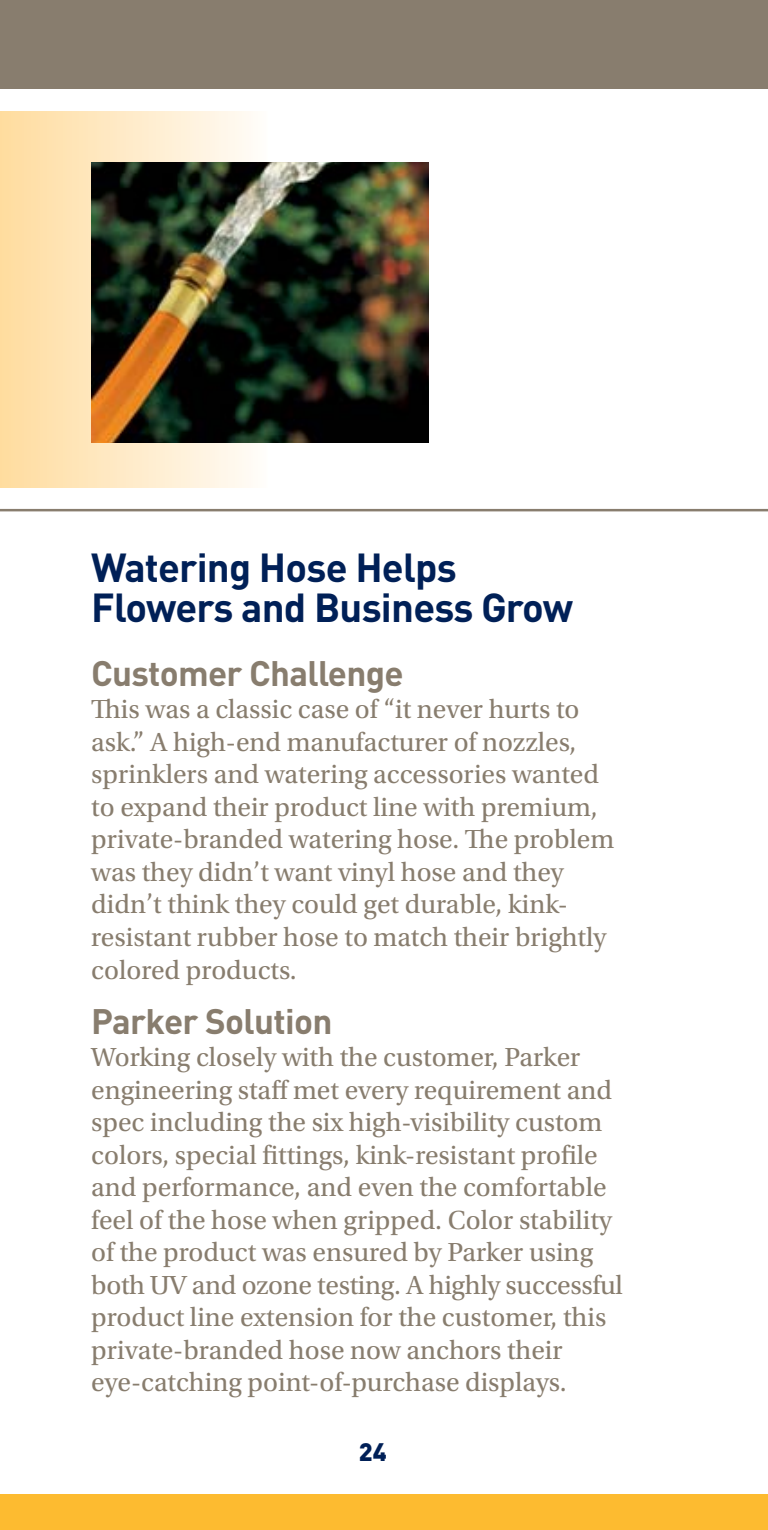
<style>
.page{position:relative;width:768px;height:1530px;background:#fff}
.page>*{position:absolute;margin:0;border:0;box-sizing:border-box;transform-origin:0 0}
.t1{font:700 40px/40px "DINOT";letter-spacing:-.02em;color:#002057}
.t2{font:700 35px "DINOT";letter-spacing:-.02em;color:#887d6e}
.t3{font:27.5px/32.5px "Utopia Std";color:#887d6e}
.t4{font:900 25px "DIN";color:#002057}
</style>
<div class="page">
<div style="left:0;top:111px;width:267px;height:376px;background:linear-gradient(to right,#ffdc9e,#fffcf9)"></div>
<div style="left:0;top:0;width:768px;height:89px;background:#887d6e"></div>
<div style="left:0;top:1494px;width:768px;height:36px;background:#fdbb30"></div>
<hr style="left:0;top:509px;width:768px;height:2px;background:#887d6e">
<img style="left:91px;top:163px;width:338px;height:280px">
<h1 class="t1" style="left:91px;top:553px;width:483px">Watering Hose Helps<br>Flowers and Business Grow</h1>
<p class="t2" style="left:91px;top:661px;width:314px">Customer Challenge</p>
<p class="t3" style="left:91px;top:696px;width:524px">This was a classic case of “it never hurts to ask.” A high-end manufacturer of nozzles, sprinklers and watering accessories wanted to expand their product line with premium, private-branded watering hose. The problem was they didn’t want vinyl hose and they didn’t think they could get durable, kink&shy;resistant rubber hose to match their brightly colored products.</p>
<p class="t2" style="left:91px;top:1008px;width:243px">Parker Solution</p>
<p class="t3" style="left:91px;top:1043px;width:533px">Working closely with the customer, Parker engineering staff met every requirement and spec including the six high-visibility custom colors, special fittings, kink-resistant profile and performance, and even the comfortable feel of the hose when gripped. Color stability of the product was ensured by Parker using both UV and ozone testing. A highly successful product line extension for the customer, this private-branded hose now anchors their eye-catching point-of-purchase displays.</p>
<p class="t4" style="left:359px;top:1443px;width:29px">24</p>
</div>
